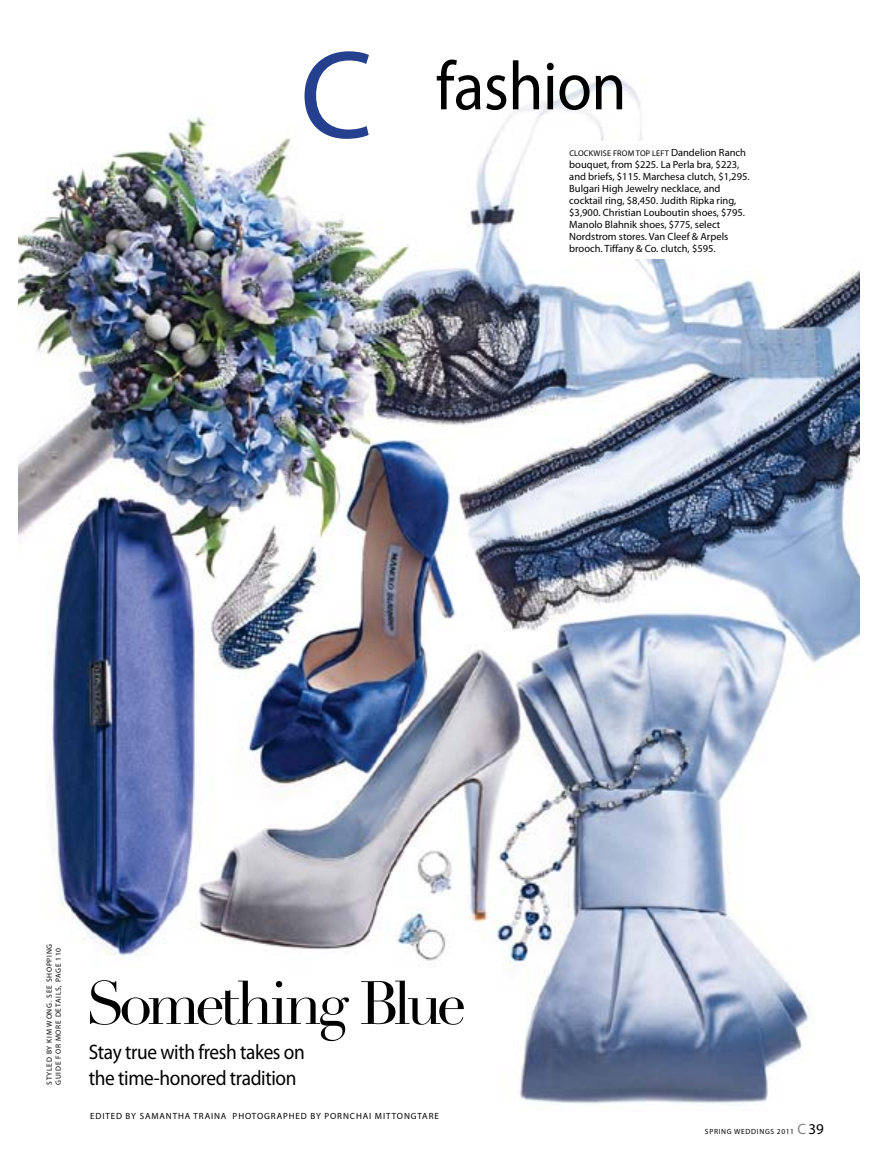
<style>
.page{position:relative;width:878px;height:1175px;background:#fff}
.page>*{position:absolute;margin:0;border:0;box-sizing:border-box;transform-origin:0 0}
.t1{font:69px "Myriad Pro";letter-spacing:-.01em;color:#000;scale:.92 1}
.t2{font:60px "Didot";letter-spacing:-.08em;color:#000}
.t3{font:21px/25.5px "Myriad Pro";letter-spacing:-.02em;color:#000;scale:.92 1}
.t4{font:10.5px/12px "Myriad Pro";color:#000}
.t5{font:9px "Myriad Pro";letter-spacing:.1em;color:#000}
.t6{font:8.25px "Myriad Pro";letter-spacing:.02em;color:#000}
.t7{font:7.5px/9px "Myriad Pro";letter-spacing:.1em;color:#000}
.s1{font-size:125.7px;color:#25408f}
.s2{font-size:10.5px}
.s3{font-size:15px;color:#808285}
.s4{font-size:15px}
</style>
<div class="page">
<img style="left:18px;top:79px;width:842px;height:1025px">
<div style="left:563px;top:141px;width:230px;height:118px;background:#fff"></div>
<h1 class="t1" style="left:300px;top:44px;width:356px"><span class="s1">C</span> fashion</h1>
<p class="t6" style="left:569px;top:148px;width:178px">clockwise FROM TOP lEFT <span class="s2">Dandelion Ranch</span></p>
<p class="t4" style="left:569px;top:159px;width:182px">bouquet, from $225. La Perla bra, $223, and briefs, $115. Marchesa clutch, $1,295.<br>Bulgari High Jewelry necklace, and cocktail ring, $8,450. Judith Ripka ring, $3,900. Christian Louboutin shoes, $795.<br>Manolo Blahnik shoes, $775, select Nordstrom stores. Van Cleef &amp; Arpels brooch. Tiffany &amp; Co. clutch, $595.</p>
<p class="t7" style="left:45px;top:1084px;width:143px;rotate:-90deg">styled by kim wong. see shopping guide for more details, page 110</p>
<h2 class="t2" style="left:86px;top:967px;width:382px">Something Blue</h2>
<h3 class="t3" style="left:89px;top:1039px;width:236px">Stay true with fresh takes on the time-honored tradition</h3>
<p class="t5" style="left:90px;top:1110px;width:63px">edited by Samantha</p>
<p class="t5" style="left:193px;top:1110px;width:7px">tra</p>
<p class="t5" style="left:211px;top:1110px;width:10px">ina</p>
<p class="t5" style="left:233px;top:1110px;width:45px">ph otograph</p>
<p class="t5" style="left:295px;top:1110px;width:129px">ed by pornchai mittongtar</p>
<p class="t5" style="left:434px;top:1110px;width:6px">e</p>
<p class="t7" style="left:705px;top:1126px;width:6px">spr</p>
<p class="t7" style="left:718px;top:1126px;width:107px">ing WEDDINGS 2011 <span class="s3">C</span> <span class="s4">39</span></p>
</div>
